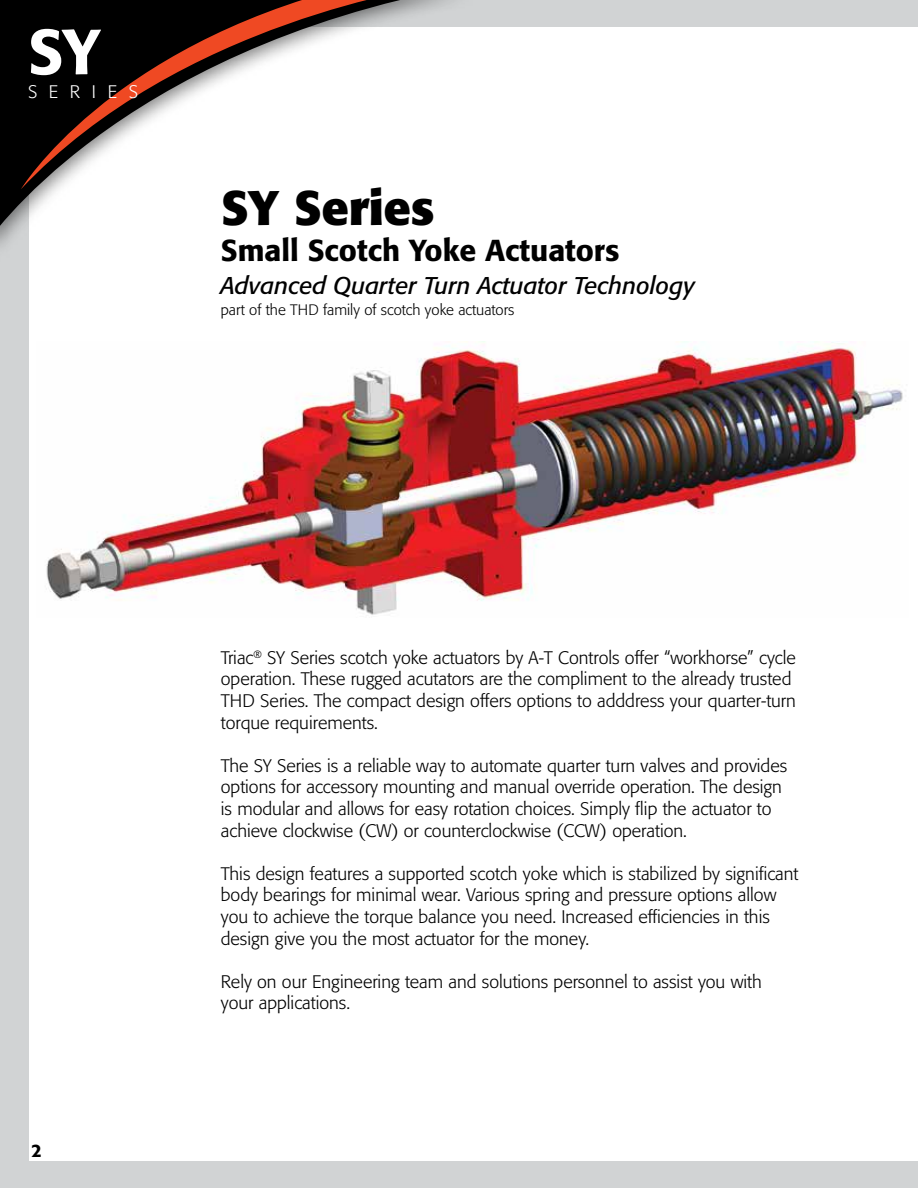
<style>
.page{position:relative;width:918px;height:1188px;background:#fff}
.page>*{position:absolute;margin:0;border:0;box-sizing:border-box;transform-origin:0 0}
.t1{font:500 63px "Formata";color:#fff}
.t2{font:700 48px "Formata";color:#000}
.t3{font:500 30px "Formata";color:#000}
.t4{font:italic 24px "Formata";color:#000}
.t5{font:300 18px/21.6px "Formata";color:#000}
.t6{font:300 18px "Formata";letter-spacing:.64em;color:#fff}
.t7{font:500 18px "Formata";color:#000}
.t8{font:300 15px "Formata";color:#000}
</style>
<div class="page">
<div style="left:0;top:0;width:28px;height:1188px;background:#d1d3d4"></div>
<div style="left:54px;top:0;width:864px;height:27px;background:#d1d3d4"></div>
<div style="left:0;top:0;width:479px;height:263px;background:#000;opacity:.53"></div>
<svg style="left:0;top:0;width:463px;height:244px"></svg>
<svg style="left:21px;top:0;width:412px;height:189px"></svg>
<div style="left:0;top:1161px;width:918px;height:27px;background:#d1d3d4"></div>
<img style="left:46px;top:341px;width:857px;height:274px">
<h1 class="t1" style="left:28px;top:13px;width:74px">SY</h1>
<p class="t6" style="left:28px;top:81px;width:112px">SERIES</p>
<h2 class="t2" style="left:221px;top:178px;width:216px">SY Series</h2>
<h3 class="t3" style="left:221px;top:232px;width:400px">Small Scotch Yoke Actuators</h3>
<h3 class="t4" style="left:221px;top:271px;width:475px">Advanced Quarter Turn Actuator Technology</h3>
<p class="t8" style="left:221px;top:301px;width:295px">part of the THD family of scotch yoke actuators</p>
<p class="t7" style="left:32px;top:1139px;width:12px">2</p>
<p class="t5" style="left:221px;top:647px;width:577px">Triac<sup>®</sup> SY Series scotch yoke actuators by A-T Controls offer “workhorse” cycle operation. These rugged acutators are the compliment to the already trusted THD Series. The compact design offers options to adddress your quarter-turn torque requirements.</p>
<p class="t5" style="left:221px;top:755px;width:568px">The SY Series is a reliable way to automate quarter turn valves and provides options for accessory mounting and manual override operation. The design is modular and allows for easy rotation choices. Simply flip the actuator to achieve clockwise (CW) or counterclockwise (CCW) operation.</p>
<p class="t5" style="left:221px;top:863px;width:579px">This design features a supported scotch yoke which is stabilized by significant body bearings for minimal wear. Various spring and pressure options allow you to achieve the torque balance you need. Increased efficiencies in this design give you the most actuator for the money.</p>
<p class="t5" style="left:221px;top:971px;width:542px">Rely on our Engineering team and solutions personnel to assist you with your applications.</p>
</div>
